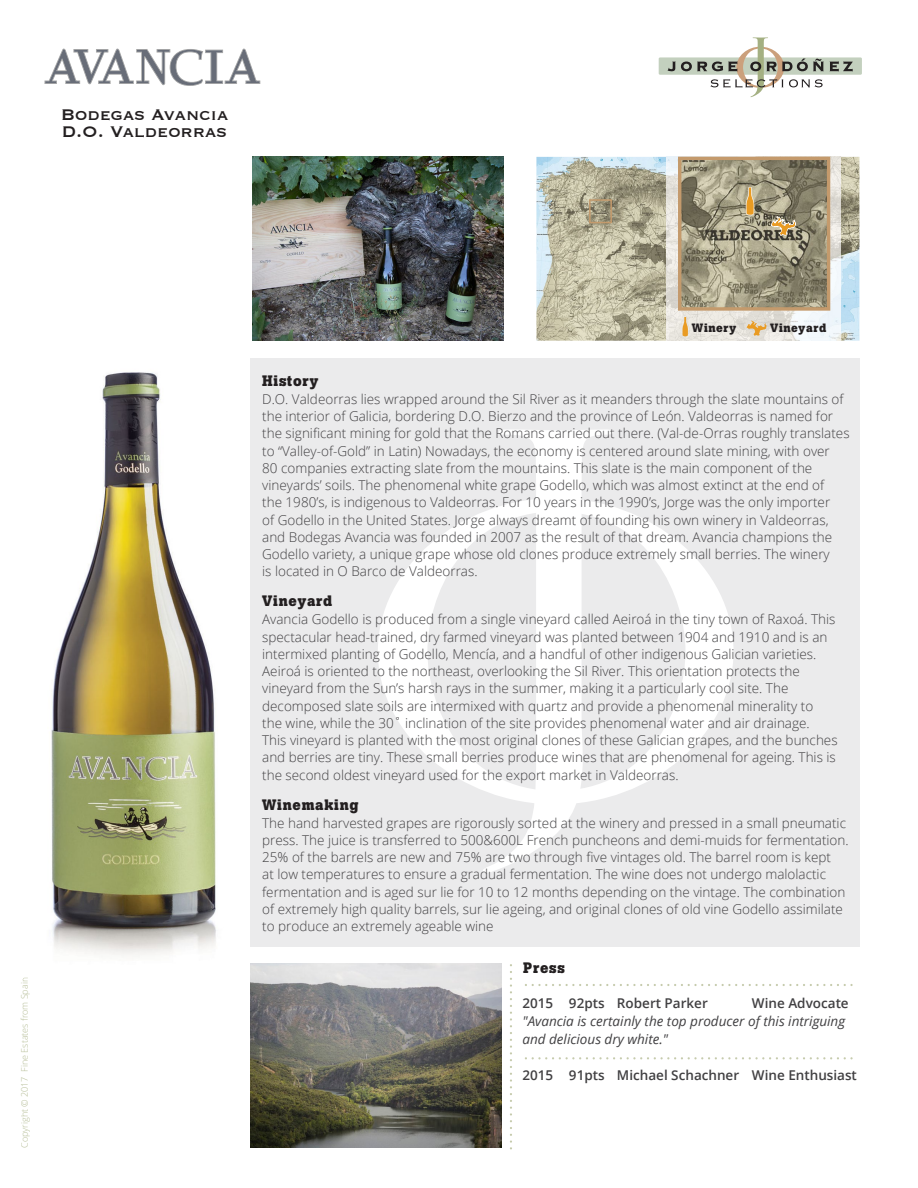
<style>
.page{position:relative;width:918px;height:1188px;background:#fff}
.page>*{position:absolute;margin:0;border:0;box-sizing:border-box;transform-origin:0 0}
.t1{font:20.1px/16.5px "Copperplate";color:#231f20}
.t2{font:700 15px "Boton";letter-spacing:.05em;color:#231f20}
.t3{font:300 13.5px/17.2px "Open Sans";color:#414042}
.t4{font:600 13.5px "Open Sans";color:#414042}
.t5{font:italic 13.5px/18px "Open Sans";color:#414042}
.t6{font:700 12px "Boton";letter-spacing:.05em;color:#231f20}
.t7{font:300 9px "Open Sans";color:#b5bd96}
</style>
<div class="page">
<img style="left:24px;top:358px;width:227px;height:621px">
<img style="left:536px;top:157px;width:323px;height:184px">
<div style="left:251px;top:358px;width:609px;height:589px;background:#ebebec"></div>
<div style="left:659px;top:57px;width:203px;height:18px;background:#c3d0be"></div>
<svg style="left:668px;top:37px;width:185px;height:60px"></svg>
<img style="left:252px;top:157px;width:251px;height:184px">
<img style="left:251px;top:963px;width:251px;height:185px">
<svg style="left:525px;top:984px;width:328px;height:2px"></svg>
<svg style="left:525px;top:1057px;width:328px;height:2px"></svg>
<svg style="left:510px;top:964px;width:2px;height:185px"></svg>
<svg style="left:589px;top:199px;width:23px;height:24px"></svg>
<svg style="left:45px;top:48px;width:215px;height:38px"></svg>
<svg style="left:378px;top:507px;width:355px;height:289px"></svg>
<svg style="left:483px;top:430px;width:130px;height:443px"></svg>
<svg style="left:666px;top:156px;width:174px;height:185px;background:#b0a893"></svg>
<h1 class="t1" style="left:61px;top:105px;width:169px">Bodegas Avancia<br>D.O. Valdeorras</h1>
<p class="t7" style="left:18px;top:1148px;width:173px;rotate:-90deg">Copyright © 2017 Fine Estates from Spain</p>
<p class="t6" style="left:692px;top:320px;width:46px">Winery</p>
<p class="t6" style="left:770px;top:320px;width:58px">Vineyard</p>
<p class="t2" style="left:262px;top:372px;width:58px">History</p>
<p class="t3" style="left:262px;top:390px;width:589px">D.O. Valdeorras lies wrapped around the Sil River as it meanders through the slate mountains of the interior of Galicia, bordering D.O. Bierzo and the province of León. Valdeorras is named for the significant mining for gold that the Romans carried out there. (Val-de-Orras roughly translates to “Valley-of-Gold” in Latin) Nowadays, the economy is centered around slate mining, with over<br>80 companies extracting slate from the mountains. This slate is the main component of the vineyards’ soils. The phenomenal white grape Godello, which was almost extinct at the end of<br>the 1980’s, is indigenous to Valdeorras. For 10 years in the 1990’s, Jorge was the only importer<br>of Godello in the United States. Jorge always dreamt of founding his own winery in Valdeorras, and Bodegas Avancia was founded in 2007 as the result of that dream. Avancia champions the Godello variety, a unique grape whose old clones produce extremely small berries. The winery<br>is located in O Barco de Valdeorras.</p>
<p class="t2" style="left:262px;top:592px;width:72px">Vineyard</p>
<p class="t3" style="left:262px;top:610px;width:577px">Avancia Godello is produced from a single vineyard called Aeiroá in the tiny town of Raxoá. This spectacular head-trained, dry farmed vineyard was planted between 1904 and 1910 and is an intermixed planting of Godello, Mencía, and a handful of other indigenous Galician varieties.<br>Aeiroá is oriented to the northeast, overlooking the Sil River. This orientation protects the vineyard from the Sun’s harsh rays in the summer, making it a particularly cool site. The decomposed slate soils are intermixed with quartz and provide a phenomenal minerality to<br>the wine, while the 30˚ inclination of the site provides phenomenal water and air drainage.<br>This vineyard is planted with the most original clones of these Galician grapes, and the bunches and berries are tiny. These small berries produce wines that are phenomenal for ageing. This is the second oldest vineyard used for the export market in Valdeorras.</p>
<p class="t2" style="left:262px;top:795px;width:98px">Winemaking</p>
<p class="t3" style="left:262px;top:814px;width:588px">The hand harvested grapes are rigorously sorted at the winery and pressed in a small pneumatic press. The juice is transferred to 500&amp;600L French puncheons and demi-muids for fermentation.<br>25% of the barrels are new and 75% are two through five vintages old. The barrel room is kept<br>at low temperatures to ensure a gradual fermentation. The wine does not undergo malolactic fermentation and is aged sur lie for 10 to 12 months depending on the vintage. The combination of extremely high quality barrels, sur lie ageing, and original clones of old vine Godello assimilate to produce an extremely ageable wine</p>
<p class="t2" style="left:523px;top:959px;width:43px">Press</p>
<p class="t4" style="left:522px;top:994px;width:187px">2015 92pts Robert Parker</p>
<p class="t4" style="left:752px;top:994px;width:98px">Wine Advocate</p>
<p class="t5" style="left:522px;top:1012px;width:324px">"Avancia is certainly the top producer of this intriguing and delicious dry white."</p>
<p class="t4" style="left:522px;top:1066px;width:336px">2015 91pts Michael Schachner Wine Enthusiast</p>
</div>
